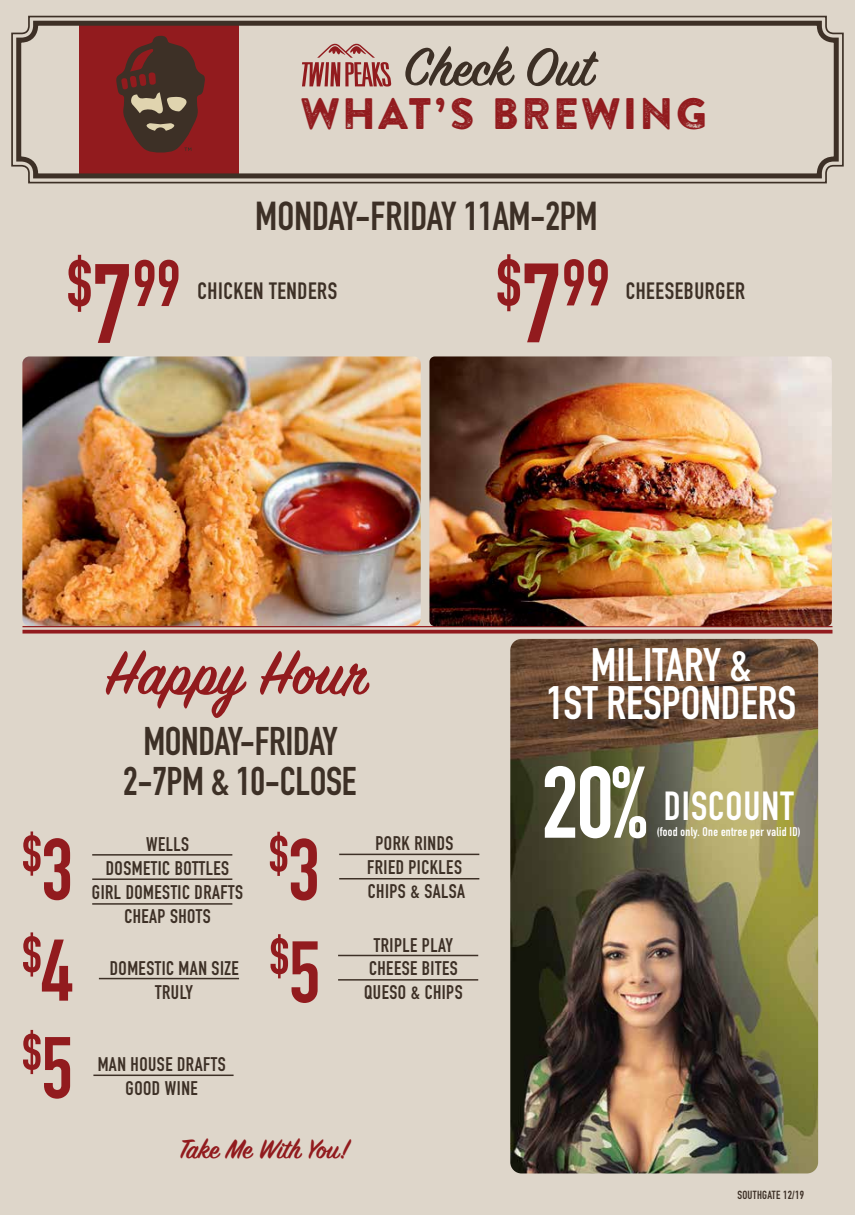
<style>
.page{position:relative;width:855px;height:1215px;background:#ded6ca}
.page>*{position:absolute;margin:0;border:0;box-sizing:border-box;transform-origin:0 0}
.t1{font:700 110.75px "DIN Condensed";color:#921b1e}
.t2{font:700 100px "DIN Condensed";color:#fff}
.t3{font:700 85.88px "DIN Condensed";color:#921b1e}
.t4{font:600 68.12px "Sign Painter House Script";color:#921b1e}
.t5{font:700 64.5px "DIN Condensed";color:#921b1e}
.t6{font:600 58.75px "Sign Painter House Script";color:#3d3026}
.t7{font:700 50px/99.2px "DIN Condensed";color:#921b1e}
.t8{font:700 46.25px/38.8px "DIN Condensed";color:#fff;text-align:center}
.t9{font:44px "Brandon Printed Two";letter-spacing:.02em;color:#921b1e}
.t10{font:700 40px "DIN Condensed";letter-spacing:.025em;color:#fff}
.t11{font:700 39.88px "DIN Condensed";letter-spacing:-.01em;color:#3d3026}
.t12{font:700 39.5px/39.6px "DIN Condensed";letter-spacing:-.01em;color:#3d3026;text-align:center}
.t13{font:600 30px "Sign Painter House Script";letter-spacing:-.01em;color:#921b1e}
.t14{font:700 23.38px "DIN Condensed";letter-spacing:.025em;color:#3d3026}
.t15{font:700 19.5px/24px "DIN Condensed";letter-spacing:.025em;color:#3d3026;text-align:center}
.t16{font:700 12.5px "DIN Condensed";letter-spacing:.025em;color:#fff}
.t17{font:700 11.62px "DIN Condensed";letter-spacing:.025em;color:#3d3026}
.s1{font-size:110.75px}
.s2{font-size:85.88px}
</style>
<div class="page">
<svg style="left:11px;top:15px;width:833px;height:169px;background:#897e73"></svg>
<svg style="left:14px;top:18px;width:827px;height:163px"></svg>
<hr style="left:338px;top:955px;width:140px;height:1px;background:#3d3026">
<hr style="left:338px;top:979px;width:140px;height:2px;background:#3d3026">
<hr style="left:339px;top:854px;width:140px;height:1px;background:#3d3026">
<hr style="left:339px;top:878px;width:140px;height:1px;background:#3d3026">
<hr style="left:99px;top:978px;width:140px;height:1px;background:#3d3026">
<hr style="left:93px;top:1075px;width:141px;height:1px;background:#3d3026">
<hr style="left:92px;top:854px;width:140px;height:2px;background:#3d3026">
<hr style="left:92px;top:878px;width:140px;height:2px;background:#3d3026">
<hr style="left:92px;top:903px;width:140px;height:2px;background:#3d3026">
<hr style="left:22px;top:626px;width:810px;height:1px;background:#921b1e">
<svg style="left:22px;top:630px;width:810px;height:4px;background:#9a3032"></svg>
<img style="left:429px;top:356px;width:403px;height:270px">
<img style="left:22px;top:356px;width:399px;height:270px">
<img style="left:510px;top:639px;width:308px;height:534px">
<h3 class="t6" style="left:404px;top:32px;width:190px">Check Out</h3>
<h3 class="t9" style="left:300px;top:86px;width:409px">WHAT S’ BREWING</h3>
<h3 class="t11" style="left:255px;top:190px;width:344px">MONDAY-FRIDAY 11AM-2PM</h3>
<h3 class="t5" style="left:497px;top:239px;width:26px">$</h3>
<h3 class="t5" style="left:67px;top:240px;width:115px">$<span class="s1">7</span>99</h3>
<h3 class="t5" style="left:562px;top:239px;width:50px">99</h3>
<h1 class="t1" style="left:521px;top:229px;width:43px">7</h1>
<p class="t14" style="left:197px;top:276px;width:141px">CHICKEN TENDERS</p>
<p class="t14" style="left:626px;top:275px;width:121px">CHEESEBURGER</p>
<h3 class="t7" style="left:22px;top:804px;width:52px;text-align:justify">$<span class="s2">3 </span>$<span class="s2">4 </span>$<span class="s2">5</span></h3>
<h3 class="t4" style="left:105px;top:632px;width:263px">Happy Hour</h3>
<h3 class="t12" style="left:123px;top:721px;width:235px">MONDAY-FRIDAY<br>2-7PM &amp; 10-CLOSE</h3>
<h3 class="t7" style="left:269px;top:802px;width:52px;line-height:102.5px">$<span class="s2">3 </span>$</h3>
<p class="t15" style="left:367px;top:831px;width:100px">PORK RINDS<br>FRIED PICKLES<br>CHIPS &amp; SALSA</p>
<p class="t15" style="left:92px;top:832px;width:153px">WELLS<br>DOSMETIC BOTTLES<br>GIRL DOMESTIC DRAFTS<br>CHEAP SHOTS</p>
<p class="t15" style="left:374px;top:933px;width:81px">TRIPLE PLAY</p>
<h3 class="t3" style="left:289px;top:915px;width:33px">5</h3>
<p class="t15" style="left:110px;top:956px;width:130px">DOMESTIC MAN SIZE<br>TRULY</p>
<p class="t15" style="left:364px;top:957px;width:100px;text-align:left">CHEESE BITES<br>QUESO &amp; CHIPS</p>
<p class="t15" style="left:98px;top:1052px;width:129px">MAN HOUSE DRAFTS<br>GOOD WINE</p>
<h3 class="t13" style="left:180px;top:1131px;width:171px">Take Me With You!</h3>
<h3 class="t8" style="left:546px;top:645px;width:251px">MILITARY &amp;<br>1ST RESPONDERS</h3>
<h2 class="t2" style="left:541px;top:735px;width:107px">20%</h2>
<h3 class="t10" style="left:664px;top:779px;width:131px">DISCOUNT</h3>
<p class="t16" style="left:657px;top:823px;width:146px">(food only. One entree per valid ID(</p>
<p class="t17" style="left:737px;top:1187px;width:68px">SOUTHGATE 12/19</p>
</div>
